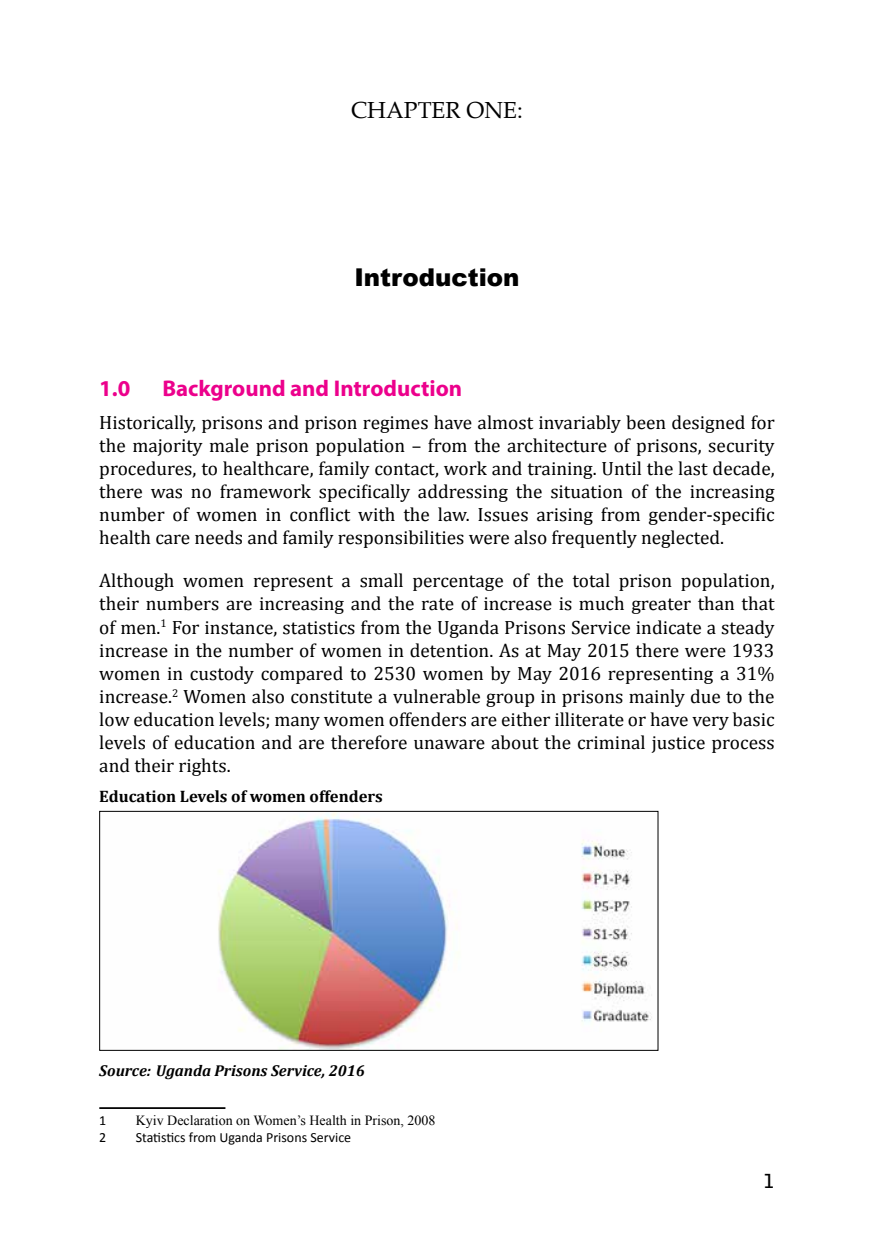
<style>
.page{position:relative;width:874px;height:1241px;background:#fff}
.page>*{position:absolute;margin:0;border:0;box-sizing:border-box;transform-origin:0 0}
.t1{font:900 24.5px "Arial";color:#000}
.t2{font:700 22.75px "Myriad Pro";color:#ec008c}
.t3{font:22.75px "Palatino";color:#000}
.t4{font:19.25px/23.1px "Cambria";color:#000;text-align:justify}
.t5{font:700 19.25px "Bell Gothic Std";color:#000}
.t6{font:700 16.62px "Cambria";color:#000}
.t7{font:italic 700 15.75px "Cambria";color:#000}
.t8{font:14px "Times New Roman";color:#000}
.t9{font:14px "Calibri";color:#000}
</style>
<div class="page">
<img style="left:218px;top:812px;width:434px;height:236px">
<div style="left:99px;top:810px;width:559px;height:240px;border:1px solid #000"></div>
<hr style="left:99px;top:1106px;width:126px;height:2px;background:#000">
<p class="t3" style="left:351px;top:99px;width:173px">CHAPTER ONE:</p>
<p class="t1" style="left:354px;top:259px;width:167px">Introduction</p>
<p class="t2" style="left:99px;top:373px;width:33px">1.0</p>
<p class="t2" style="left:162px;top:373px;width:301px">Background and Introduction</p>
<p class="t4" style="left:99px;top:410px;width:676px">Historically, prisons and prison regimes have almost invariably been designed for the majority male prison population – from the architecture of prisons, security procedures, to healthcare, family contact, work and training. Until the last decade, there was no framework specifically addressing the situation of the increasing number of women in conflict with the law. Issues arising from gender-specific health care needs and family responsibilities were also frequently neglected.</p>
<p class="t4" style="left:99px;top:568px;width:676px">Although women represent a small percentage of the total prison population, their numbers are increasing and the rate of increase is much greater than that of men.<sup>1</sup> For instance, statistics from the Uganda Prisons Service indicate a steady increase in the number of women in detention. As at May 2015 there were 1933 women in custody compared to 2530 women by May 2016 representing a 31% increase.<sup>2</sup> Women also constitute a vulnerable group in prisons mainly due to the low education levels; many women offenders are either illiterate or have very basic levels of education and are therefore unaware about the criminal justice process and their rights.</p>
<p class="t6" style="left:99px;top:786px;width:285px">Education Levels of women offenders</p>
<p class="t7" style="left:99px;top:1060px;width:267px">Source: Uganda Prisons Service, 2016</p>
<p class="t9" style="left:99px;top:1111px;width:9px">1</p>
<p class="t8" style="left:136px;top:1112px;width:301px">Kyiv Declaration on Women’s Health in Prison, 2008</p>
<p class="t9" style="left:99px;top:1128px;width:9px">2</p>
<p class="t9" style="left:136px;top:1128px;width:217px">Statistics from Uganda Prisons Service</p>
<p class="t5" style="left:763px;top:1169px;width:12px">1</p>
</div>
